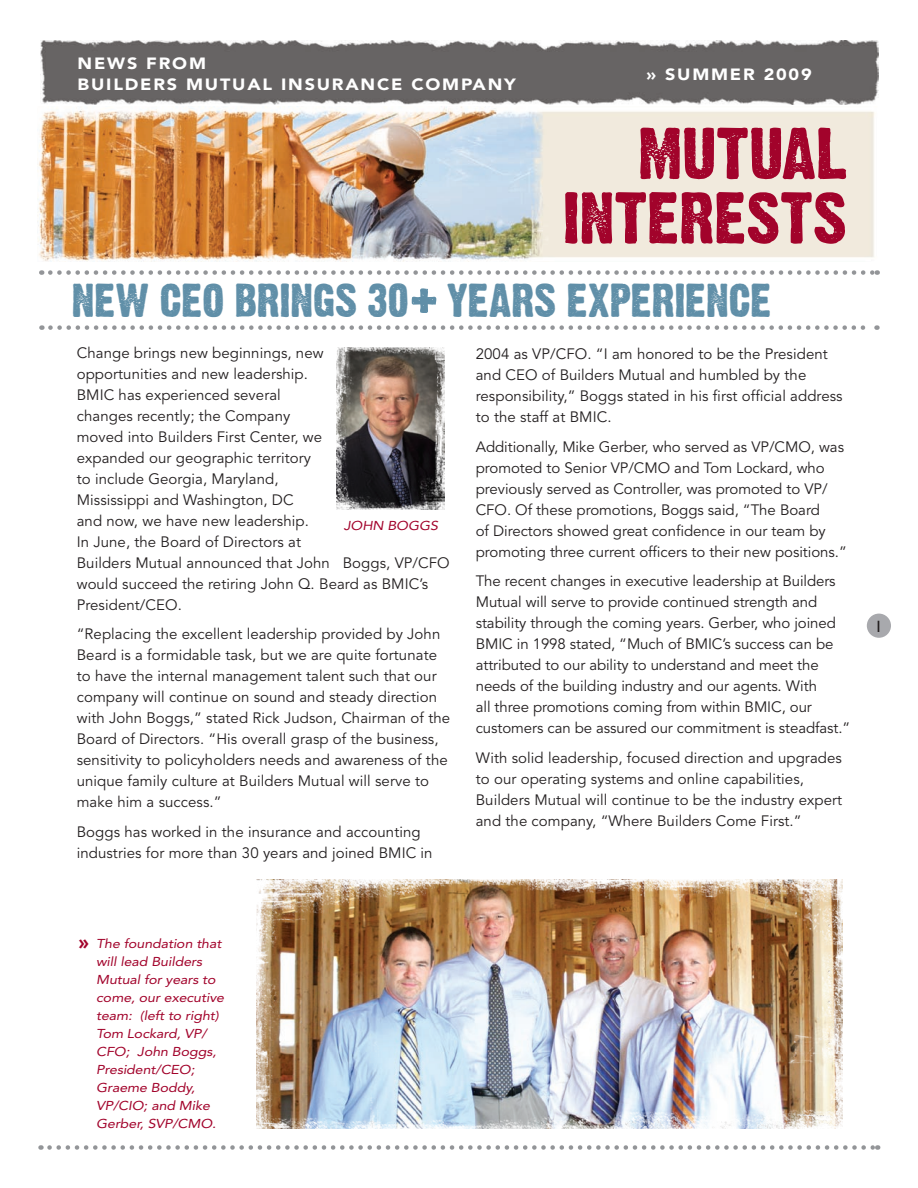
<style>
.page{position:relative;width:918px;height:1188px;background:#fff}
.page>*{position:absolute;margin:0;border:0;box-sizing:border-box;transform-origin:0 0}
.t1{font:64.5px "Dirty Headline";color:#a2032b}
.NewsletterHeading1{font:42px "Dirty Headline";color:#608fa8}
.t2{font:800 18.9px "Futura";color:#a2032b;scale:1.11 1}
.t3{font:16.5px "Gill Sans";color:#231f20}
.TOP_SEASON_HEADER{font:900 16.2px/21px "Avenir";letter-spacing:.1em;color:#fff;scale:1.11 1}
.Body_Text{font:15px/21px "Avenir";letter-spacing:.005em;color:#231f20}
.t4{font:italic 12.9px/18px "Avenir";letter-spacing:-.005em;color:#a2032b;scale:1.11 1}
</style>
<div class="page">
<img style="left:40px;top:40px;width:838px;height:64px">
<svg style="left:49px;top:1145px;width:829px;height:5px"></svg>
<div style="left:867px;top:614px;width:24px;height:24px;background:#a8a9ad;border-radius:50%"></div>
<svg style="left:50px;top:270px;width:828px;height:5px"></svg>
<svg style="left:50px;top:325px;width:827px;height:5px"></svg>
<svg style="left:412px;top:288px;width:24px;height:25px"></svg>
<img style="left:38px;top:106px;width:837px;height:156px">
<img style="left:336px;top:348px;width:108px;height:162px">
<img style="left:256px;top:879px;width:586px;height:250px">
<p class="TOP_SEASON_HEADER" style="left:78px;top:53px;width:396px">NEWS FROM<br>BUILDERS MUTUAL INSURANCE COMPANY</p>
<p class="TOP_SEASON_HEADER" style="left:646px;top:63px;width:150px">» SUMMER 2009</p>
<p class="t1" style="left:638px;top:124px;width:210px">MUTUAL</p>
<p class="t1" style="left:563px;top:188px;width:285px">INTERESTS</p>
<p class="NewsletterHeading1" style="left:72px;top:281px;width:701px">NEW CEO BRINGS 30 YEARS EXPERIENCE</p>
<p class="Body_Text" style="left:77px;top:342px;width:375px">Change brings new beginnings, new<br>opportunities and new leadership.<br>BMIC has experienced several<br>changes recently; the Company<br>moved into Builders First Center, we<br>expanded our geographic territory<br>to include Georgia, Maryland,<br>Mississippi and Washington, DC<br>and now, we have new leadership.<br>In June, the Board of Directors at<br>Builders Mutual announced that John Boggs, VP/CFO would succeed the retiring John Q. Beard as BMIC’s President/CEO.</p>
<p class="Body_Text" style="left:77px;top:624px;width:375px">“Replacing the excellent leadership provided by John Beard is a formidable task, but we are quite fortunate to have the internal management talent such that our company will continue on sound and steady direction with John Boggs,” stated Rick Judson, Chairman of the Board of Directors. “His overall grasp of the business, sensitivity to policyholders needs and awareness of the unique family culture at Builders Mutual will serve to make him a success.”</p>
<p class="Body_Text" style="left:77px;top:822px;width:357px">Boggs has worked in the insurance and accounting industries for more than 30 years and joined BMIC in</p>
<p class="t4" style="left:344px;top:517px;width:86px">JOHN BOGGS</p>
<p class="Body_Text" style="left:476px;top:344px;width:368px">2004 as VP/CFO. “I am honored to be the President and CEO of Builders Mutual and humbled by the responsibility,” Boggs stated in his first official address to the staff at BMIC.</p>
<p class="Body_Text" style="left:476px;top:436px;width:373px">Additionally, Mike Gerber, who served as VP/CMO, was promoted to Senior VP/CMO and Tom Lockard, who previously served as Controller, was promoted to VP/ CFO. Of these promotions, Boggs said, “The Board<br>of Directors showed great confidence in our team by promoting three current officers to their new positions.”</p>
<p class="Body_Text" style="left:476px;top:571px;width:376px">The recent changes in executive leadership at Builders Mutual will serve to provide continued strength and stability through the coming years. Gerber, who joined BMIC in 1998 stated, “Much of BMIC’s success can be attributed to our ability to understand and meet the needs of the building industry and our agents. With<br>all three promotions coming from within BMIC, our customers can be assured our commitment is steadfast.”</p>
<p class="Body_Text" style="left:476px;top:748px;width:368px">With solid leadership, focused direction and upgrades to our operating systems and online capabilities, Builders Mutual will continue to be the industry expert and the company, “Where Builders Come First.”</p>
<p class="t3" style="left:874px;top:617px;width:10px">1</p>
<p class="t2" style="left:78px;top:930px;width:11px">»</p>
<p class="t4" style="left:96px;top:934px;width:117px">The foundation that will lead Builders<br>Mutual for years to come, our executive team: (left to right)<br>Tom Lockard, VP/<br>CFO; John Boggs,<br>President/CEO;<br>Graeme Boddy,<br>VP/CIO; and Mike<br>Gerber, SVP/CMO.</p>
</div>
